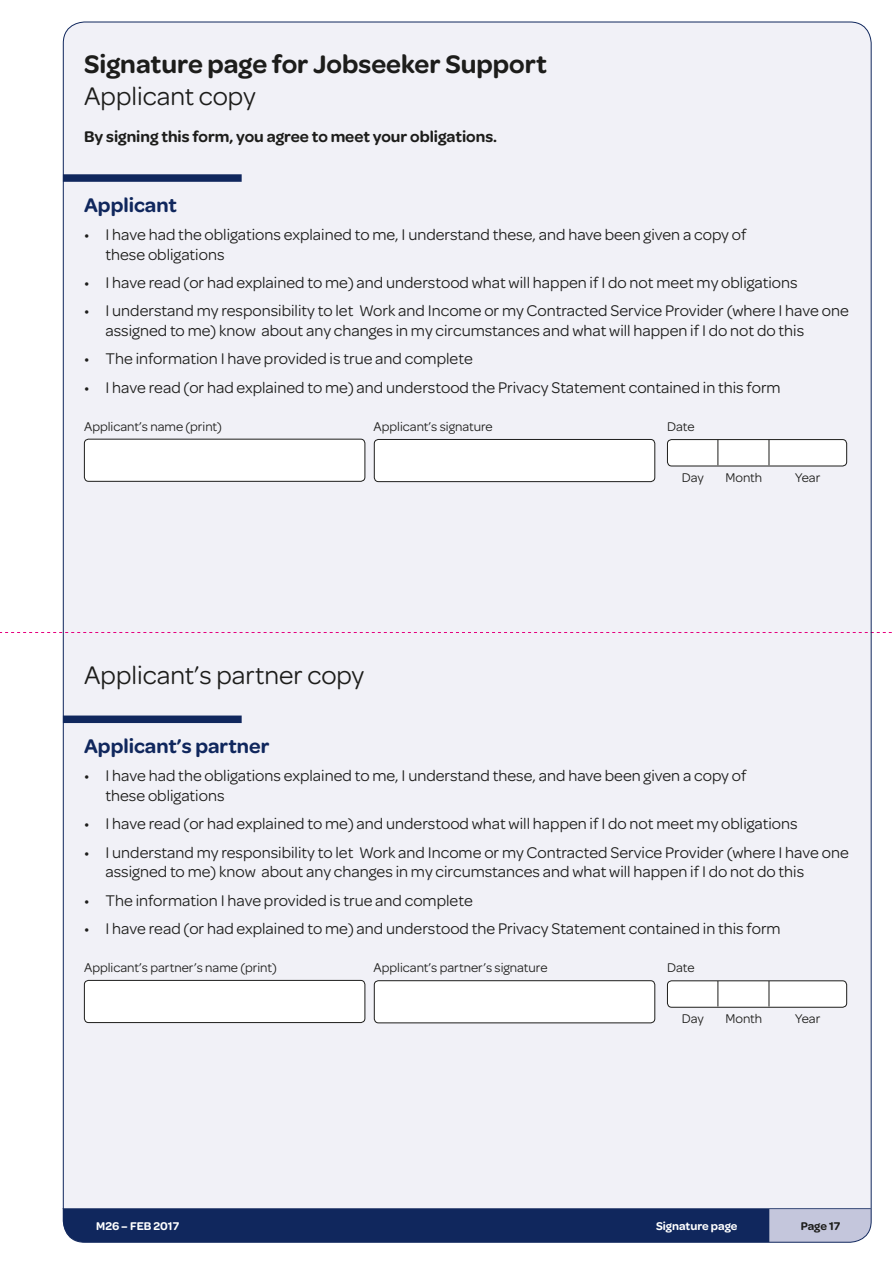
<style>
.page{position:relative;width:893px;height:1263px;background:#fff}
.page>*{position:absolute;margin:0;border:0;box-sizing:border-box;transform-origin:0 0}
.t1{font:27px "Omnes";color:#1d1d1b}
.t2{font:600 27px "Omnes";color:#1d1d1b}
.t3{font:600 21px "Omnes";color:#10275d}
.t4{font:16.5px/19.8px "Omnes";color:#1d1d1b}
.t5{font:600 16.5px "Omnes";color:#1d1d1b}
.t6{font:13.5px "Omnes";color:#1d1d1b}
.t7{font:600 12px "Omnes";color:#fff}
.t8{font:600 12px "Omnes";color:#1d1d1b}
</style>
<div class="page">
<svg style="left:769px;top:1209px;width:101px;height:33px;background:#c1c3da"></svg>
<div style="left:63px;top:1209px;width:706px;height:33px;background:#10275d"></div>
<hr style="left:63px;top:1208px;width:807px;height:1px;background:#10275d">
<div style="left:63px;top:22px;width:807px;height:1186px;background:#f1f1f7"></div>
<svg style="left:0;top:632px;width:892px;height:1px"></svg>
<div style="left:63px;top:174px;width:178px;height:8px;background:#10275d"></div>
<div style="left:667px;top:439px;width:179px;height:27px;background:#fff;border-radius:4px"></div>
<svg style="left:717px;top:441px;width:1px;height:23px"></svg>
<svg style="left:768px;top:441px;width:1px;height:23px"></svg>
<div style="left:667px;top:439px;width:179px;height:27px;border:1px solid #1d1d1b;border-radius:4px"></div>
<div style="left:84px;top:439px;width:281px;height:42px;background:#fff;border-radius:4px"></div>
<div style="left:84px;top:439px;width:281px;height:42px;border:1px solid #1d1d1b;border-radius:4px"></div>
<div style="left:374px;top:439px;width:280px;height:42px;background:#fff;border-radius:4px"></div>
<div style="left:374px;top:439px;width:280px;height:43px;border:1px solid #1d1d1b;border-radius:4px"></div>
<div style="left:63px;top:715px;width:178px;height:8px;background:#10275d"></div>
<div style="left:667px;top:980px;width:179px;height:27px;background:#fff;border-radius:4px"></div>
<svg style="left:717px;top:982px;width:1px;height:23px"></svg>
<svg style="left:768px;top:982px;width:1px;height:23px"></svg>
<div style="left:667px;top:980px;width:179px;height:27px;border:1px solid #1d1d1b;border-radius:4px"></div>
<div style="left:84px;top:980px;width:281px;height:42px;background:#fff;border-radius:4px"></div>
<div style="left:84px;top:980px;width:281px;height:42px;border:1px solid #1d1d1b;border-radius:4px"></div>
<div style="left:374px;top:980px;width:280px;height:42px;background:#fff;border-radius:4px"></div>
<div style="left:374px;top:980px;width:280px;height:43px;border:1px solid #1d1d1b;border-radius:4px"></div>
<h1 class="t2" style="left:84px;top:45px;width:464px">Signature page for Jobseeker Support</h1>
<h1 class="t1" style="left:84px;top:78px;width:173px">Applicant copy</h1>
<p class="t5" style="left:84px;top:125px;width:414px">By signing this form, you agree to meet your obligations.</p>
<p class="t3" style="left:84px;top:189px;width:94px">Applicant</p>
<p class="t4" style="left:105px;top:223px;width:642px;text-indent:-21px">• I have had the obligations explained to me, I understand these, and have been given a copy of these obligations</p>
<p class="t4" style="left:84px;top:272px;width:714px">• I have read (or had explained to me) and understood what will happen if I do not meet my obligations</p>
<p class="t4" style="left:105px;top:300px;width:744px;text-indent:-21px">• I understand my responsibility to let Work and Income or my Contracted Service Provider (where I have one assigned to me) know about any changes in my circumstances and what will happen if I do not do this</p>
<p class="t4" style="left:84px;top:348px;width:390px">• The information I have provided is true and complete</p>
<p class="t4" style="left:84px;top:376px;width:697px">• I have read (or had explained to me) and understood the Privacy Statement contained in this form</p>
<p class="t6" style="left:84px;top:417px;width:139px">Applicant’s name (print)</p>
<p class="t6" style="left:373px;top:417px;width:121px">Applicant’s signature</p>
<p class="t6" style="left:667px;top:417px;width:29px">Date</p>
<p class="t6" style="left:681px;top:468px;width:24px">Day</p>
<p class="t6" style="left:725px;top:468px;width:38px">Month</p>
<p class="t6" style="left:794px;top:468px;width:27px">Year</p>
<h1 class="t1" style="left:84px;top:656px;width:281px">Applicant’s partner copy</h1>
<p class="t3" style="left:84px;top:730px;width:187px">Applicant’s partner</p>
<p class="t4" style="left:105px;top:764px;width:642px;text-indent:-21px">• I have had the obligations explained to me, I understand these, and have been given a copy of these obligations</p>
<p class="t4" style="left:84px;top:812px;width:714px">• I have read (or had explained to me) and understood what will happen if I do not meet my obligations</p>
<p class="t4" style="left:105px;top:841px;width:744px;text-indent:-21px">• I understand my responsibility to let Work and Income or my Contracted Service Provider (where I have one assigned to me) know about any changes in my circumstances and what will happen if I do not do this</p>
<p class="t4" style="left:84px;top:889px;width:390px">• The information I have provided is true and complete</p>
<p class="t4" style="left:84px;top:917px;width:697px">• I have read (or had explained to me) and understood the Privacy Statement contained in this form</p>
<p class="t6" style="left:84px;top:958px;width:194px">Applicant’s partner’s name (print)</p>
<p class="t6" style="left:373px;top:958px;width:175px">Applicant’s partner’s signature</p>
<p class="t6" style="left:667px;top:958px;width:29px">Date</p>
<p class="t6" style="left:681px;top:1009px;width:24px">Day</p>
<p class="t6" style="left:725px;top:1009px;width:38px">Month</p>
<p class="t6" style="left:794px;top:1009px;width:27px">Year</p>
<p class="t7" style="left:96px;top:1216px;width:84px">M26 – FEB 2017</p>
<p class="t7" style="left:655px;top:1216px;width:83px">Signature page</p>
<p class="t8" style="left:800px;top:1216px;width:41px">Page 17</p>
</div>
